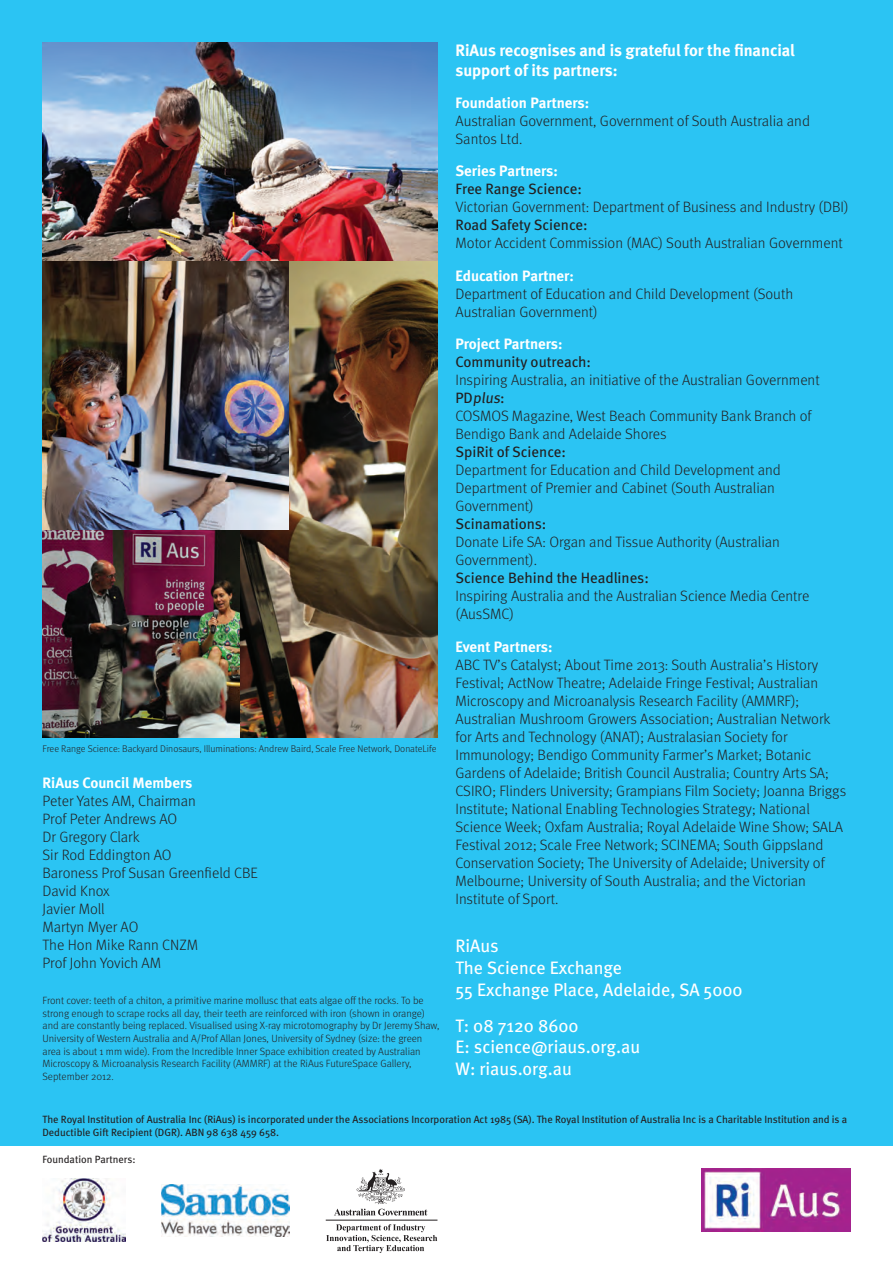
<style>
.page{position:relative;width:893px;height:1263px;background:#fff}
.page>*{position:absolute;margin:0;border:0;box-sizing:border-box;transform-origin:0 0}
.t1{font:18px "Meta";color:#fff}
.t2{font:700 16.5px "Meta";color:#fff}
.t3{font:300 15px/18px "Meta";color:#231f20}
.t4{font:15px "Meta";color:#231f20}
.t5{font:700 15px "Meta";color:#fff}
.t6{font:300 10.5px/12.6px "Meta";color:#231f20}
.t7{font:10.5px/12.6px "Meta";color:#231f20}
.t8{font:300 9.75px "Meta";color:#231f20}
</style>
<div class="page">
<div style="left:0;top:0;width:893px;height:1145px;background:#2bc4f3"></div>
<img style="left:702px;top:1169px;width:148px;height:62px">
<img style="left:43px;top:1178px;width:82px;height:63px">
<img style="left:162px;top:1185px;width:127px;height:52px">
<svg style="left:334px;top:1169px;width:93px;height:46px"></svg>
<hr style="left:326px;top:1220px;width:111px;height:1px;background:#231f20">
<svg style="left:326px;top:1224px;width:111px;height:29px"></svg>
<img style="left:43px;top:529px;width:197px;height:208px">
<img style="left:43px;top:43px;width:394px;height:219px">
<img style="left:240px;top:262px;width:197px;height:475px">
<img style="left:43px;top:262px;width:245px;height:267px">
<p class="t2" style="left:455px;top:40px;width:341px">RiAus recognises and is grateful for the financial</p>
<p class="t2" style="left:455px;top:59px;width:164px">support of its partners:</p>
<p class="t5" style="left:455px;top:93px;width:135px">Foundation Partners:</p>
<p class="t3" style="left:455px;top:112px;width:356px">Australian Government, Government of South Australia and<br>Santos Ltd.</p>
<p class="t5" style="left:455px;top:162px;width:104px">Series Partners:</p>
<p class="t4" style="left:455px;top:180px;width:128px">Free Range Science:</p>
<p class="t3" style="left:455px;top:198px;width:395px">Victorian Government: Department of Business and Industry (DBI)</p>
<p class="t4" style="left:455px;top:216px;width:134px">Road Safety Science:</p>
<p class="t3" style="left:455px;top:234px;width:389px">Motor Accident Commission (MAC) South Australian Government</p>
<p class="t5" style="left:455px;top:266px;width:120px">Education Partner:</p>
<p class="t3" style="left:455px;top:285px;width:339px">Department of Education and Child Development (South</p>
<p class="t3" style="left:455px;top:303px;width:144px">Australian Government)</p>
<p class="t5" style="left:455px;top:335px;width:108px">Project Partners:</p>
<p class="t4" style="left:455px;top:353px;width:137px">Community outreach:</p>
<p class="t3" style="left:455px;top:371px;width:366px">Inspiring Australia, an initiative of the Australian Government</p>
<p class="t4" style="left:455px;top:389px;width:51px">P D plus:</p>
<p class="t3" style="left:455px;top:407px;width:358px">COSMOS Magazine, West Beach Community Bank Branch of</p>
<p class="t3" style="left:455px;top:425px;width:213px">Bendigo Bank and Adelaide Shores</p>
<p class="t4" style="left:455px;top:443px;width:112px">SpiRit of Science:</p>
<p class="t3" style="left:455px;top:461px;width:327px">Department for Education and Child Development and</p>
<p class="t3" style="left:455px;top:479px;width:321px">Department of Premier and Cabinet (South Australian</p>
<p class="t3" style="left:455px;top:497px;width:80px">Government)</p>
<p class="t4" style="left:455px;top:515px;width:92px">Scinamations:</p>
<p class="t3" style="left:455px;top:533px;width:326px">Donate Life SA: Organ and Tissue Authority (Australian<br>Government).</p>
<p class="t4" style="left:455px;top:569px;width:195px">Science Behind the Headlines:</p>
<p class="t3" style="left:455px;top:587px;width:355px">Inspiring Australia and the Australian Science Media Centre</p>
<p class="t3" style="left:455px;top:605px;width:60px">(AusSMC)</p>
<p class="t5" style="left:455px;top:637px;width:98px">Event Partners:</p>
<p class="t3" style="left:455px;top:655px;width:364px">ABC TV’s Catalyst; About Time 2013: South Australia’s History<br>Festival; ActNow Theatre; Adelaide Fringe Festival; Australian</p>
<p class="t3" style="left:455px;top:691px;width:345px">Microscopy and Microanalysis Research Facility (AMMRF);</p>
<p class="t3" style="left:455px;top:709px;width:377px">Australian Mushroom Growers Association; Australian Network</p>
<p class="t3" style="left:455px;top:727px;width:334px">for Arts and Technology (ANAT); Australasian Society for</p>
<p class="t3" style="left:455px;top:745px;width:392px">Immunology; Bendigo Community Farmer’s Market; Botanic<br>Gardens of Adelaide; British Council Australia; Country Arts SA;<br>CSIRO; Flinders University; Grampians Film Society; Joanna Briggs</p>
<p class="t3" style="left:455px;top:799px;width:356px">Institute; National Enabling Technologies Strategy; National</p>
<p class="t3" style="left:455px;top:817px;width:389px">Science Week; Oxfam Australia; Royal Adelaide Wine Show; SALA Festival 2012; Scale Free Network; SCINEMA; South Gippsland Conservation Society; The University of Adelaide; University of Melbourne; University of South Australia; and the Victorian</p>
<p class="t3" style="left:455px;top:889px;width:105px">Institute of Sport.</p>
<p class="t8" style="left:43px;top:743px;width:395px">Free Range Science: Backyard Dinosaurs, Illuminations: Andrew Baird, Scale Free Network, DonateLife</p>
<p class="t5" style="left:43px;top:774px;width:151px">RiAus Council Members</p>
<p class="t3" style="left:43px;top:792px;width:155px">Peter Yates AM, Chairman</p>
<p class="t3" style="left:43px;top:810px;width:136px">Prof Peter Andrews AO</p>
<p class="t3" style="left:43px;top:828px;width:99px">Dr Gregory Clark</p>
<p class="t3" style="left:43px;top:846px;width:131px">Sir Rod Eddington AO</p>
<p class="t3" style="left:43px;top:864px;width:217px">Baroness Prof Susan Greenfield CBE</p>
<p class="t3" style="left:43px;top:882px;width:69px">David Knox</p>
<p class="t3" style="left:43px;top:900px;width:64px">Javier Moll</p>
<p class="t3" style="left:43px;top:918px;width:97px">Martyn Myer AO</p>
<p class="t3" style="left:43px;top:936px;width:157px">The Hon Mike Rann CNZM</p>
<p class="t3" style="left:43px;top:954px;width:120px">Prof John Yovich AM</p>
<p class="t1" style="left:455px;top:935px;width:45px">RiAus</p>
<p class="t1" style="left:455px;top:956px;width:168px">The Science Exchange</p>
<p class="t1" style="left:455px;top:978px;width:289px">55 Exchange Place, Adelaide, SA 5000</p>
<p class="t1" style="left:455px;top:1014px;width:125px">T: 08 7120 8600</p>
<p class="t1" style="left:455px;top:1035px;width:186px">E: science@riaus.org.au</p>
<p class="t1" style="left:455px;top:1057px;width:118px">W: riaus.org.au</p>
<p class="t7" style="left:43px;top:1113px;width:806px">The Royal Institution of Australia Inc (RiAus) is incorporated under the Associations Incorporation Act 1985 (SA). The Royal Institution of Australia Inc is a Charitable Institution and is a<br>Deductible Gift Recipient (DGR). ABN 98 638 459 658.</p>
<p class="t7" style="left:43px;top:1152px;width:94px">Foundation Partners:</p>
<p class="t6" style="left:43px;top:994px;width:399px">Front cover: teeth of a chiton, a primitive marine mollusc that eats algae off the rocks. To be strong enough to scrape rocks all day, their teeth are reinforced with iron (shown in orange) and are constantly being replaced. Visualised using X-ray microtomography by Dr Jeremy Shaw, University of Western Australia and A/Prof Allan Jones, University of Sydney (size: the green area is about 1 mm wide). From the Incredible Inner Space exhibition created by Australian Microscopy &amp; Microanalysis Research Facility (AMMRF) at the RiAus FutureSpace Gallery, September 2012.</p>
</div>
